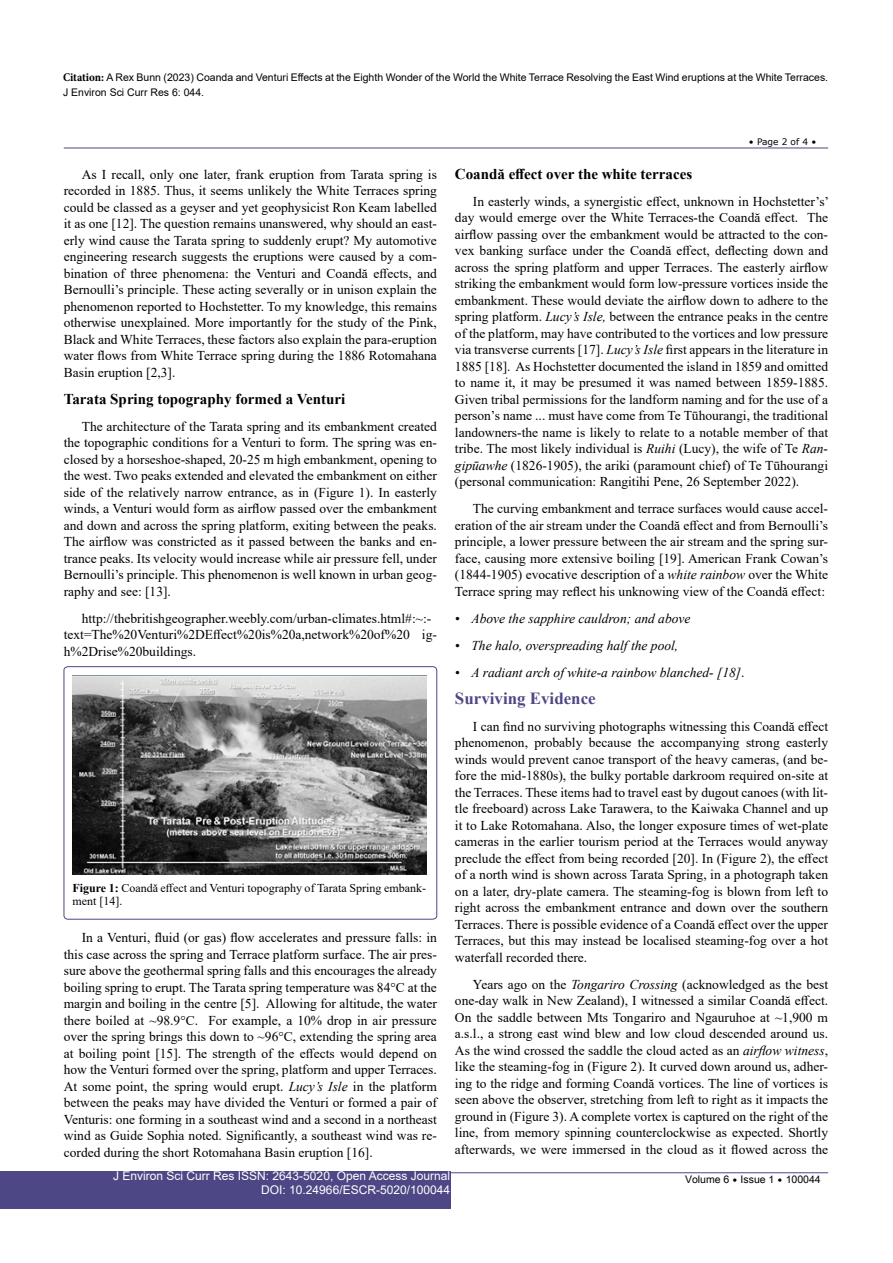
<style>
.page{position:relative;width:893px;height:1263px;background:#fff}
.page>*{position:absolute;margin:0;border:0;box-sizing:border-box;transform-origin:0 0}
.t1{font:700 16.95px "Times New Roman";color:#4d4785}
.t2{font:700 15px "Times New Roman";color:#000}
.t3{font:13.5px/16.5px "Times New Roman";color:#000;text-align:justify}
.t4{font:italic 13.5px "Times New Roman";color:#000}
.t5{font:12px/14.2px "Arial";color:#fff;text-align:right}
.t6{font:12px/13.5px "Times New Roman";color:#000}
.t7{font:10.5px/15px "Arial";color:#000}
.t8{font:10.5px "Arial Unicode MS";color:#000}
.t9{font:9px "MS Reference Sans Serif";color:#000}
.s1{font-family:"Minion Pro";font-weight:700;font-stretch:condensed;font-size:12px}
.s2{font-weight:700}
.s3{font-style:italic}
.s4{font-style:normal}
.s5{font-family:"MS Reference Sans Serif";font-size:9px}
</style>
<div class="page">
<hr style="left:64px;top:148px;width:764px;height:1px;background:#4d4785">
<hr style="left:64px;top:1172px;width:764px;height:1px;background:#4d4785">
<div style="left:0;top:1171px;width:450px;height:38px;background:#4d4785"></div>
<svg style="left:64px;top:666px;width:373px;height:253px"></svg>
<img style="left:73px;top:676px;width:353px;height:198px">
<p class="t7" style="left:63px;top:69px;width:767px"><span class="s1">Citation:</span> A Rex Bunn (2023) Coanda and Venturi Effects at the Eighth Wonder of the World the White Terrace Resolving the East Wind eruptions at the White Terraces.<br>J Environ Sci Curr Res 6: 044.</p>
<p class="t3" style="left:64px;top:166px;width:375px;text-indent:18px">As I recall, only one later, frank eruption from Tarata spring is recorded in 1885. Thus, it seems unlikely the White Terraces spring could be classed as a geyser and yet geophysicist Ron Keam labelled it as one [12]. The question remains unanswered, why should an east&shy;erly wind cause the Tarata spring to suddenly erupt? My automotive engineering research suggests the eruptions were caused by a com&shy;bination of three phenomena: the Venturi and Coandă effects, and Bernoulli’s principle. These acting severally or in unison explain the phenomenon reported to Hochstetter. To my knowledge, this remains otherwise unexplained. More importantly for the study of the Pink, Black and White Terraces, these factors also explain the para-eruption water flows from White Terrace spring during the 1886 Rotomahana Basin eruption [2,3].</p>
<p class="t2" style="left:64px;top:388px;width:283px">Tarata Spring topography formed a Venturi</p>
<p class="t3" style="left:64px;top:418px;width:375px;text-indent:18px">The architecture of the Tarata spring and its embankment created the topographic conditions for a Venturi to form. The spring was en&shy;closed by a horseshoe-shaped, 20-25 m high embankment, opening to the west. Two peaks extended and elevated the embankment on either side of the relatively narrow entrance, as in (Figure 1). In easterly winds, a Venturi would form as airflow passed over the embankment and down and across the spring platform, exiting between the peaks.<br>The airflow was constricted as it passed between the banks and en&shy;trance peaks. Its velocity would increase while air pressure fell, under Bernoulli’s principle. This phenomenon is well known in urban geog&shy;raphy and see: [13].</p>
<p class="t3" style="left:64px;top:610px;width:375px;text-align:left;text-indent:18px">http://thebritishgeographer.weebly.com/urban-climates.html#:~:- text=The%20Venturi%2DEffect%20is%20a,network%20of%20 ig&shy;h%2Drise%20buildings.</p>
<p class="t6" style="left:72px;top:880px;width:355px"><span class="s2">Figure 1:</span> Coandă effect and Venturi topography of Tarata Spring embank&shy;ment [14].</p>
<p class="t3" style="left:64px;top:929px;width:375px;text-indent:18px">In a Venturi, fluid (or gas) flow accelerates and pressure falls: in this case across the spring and Terrace platform surface. The air pres&shy;sure above the geothermal spring falls and this encourages the already boiling spring to erupt. The Tarata spring temperature was 84°C at the margin and boiling in the centre [5]. Allowing for altitude, the water there boiled at ~98.9°C. For example, a 10% drop in air pressure over the spring brings this down to ~96°C, extending the spring area at boiling point [15]. The strength of the effects would depend on how the Venturi formed over the spring, platform and upper Terraces.<br>At some point, the spring would erupt. <span class="s3">Lucy’s Isle</span> in the platform between the peaks may have divided the Venturi or formed a pair of Venturis: one forming in a southeast wind and a second in a northeast wind as Guide Sophia noted. Significantly, a southeast wind was re&shy;corded during the short Rotomahana Basin eruption [16].</p>
<p class="t9" style="left:749px;top:136px;width:69px">• Page 2 of 4 •</p>
<p class="t2" style="left:455px;top:163px;width:239px">Coandă effect over the white terraces</p>
<p class="t3" style="left:455px;top:193px;width:376px;text-indent:18px">In easterly winds, a synergistic effect, unknown in Hochstetter’s’ day would emerge over the White Terraces-the Coandă effect. The airflow passing over the embankment would be attracted to the con&shy;vex banking surface under the Coandă effect, deflecting down and across the spring platform and upper Terraces. The easterly airflow striking the embankment would form low-pressure vortices inside the embankment. These would deviate the airflow down to adhere to the spring platform. <span class="s3">Lucy’s Isle,</span> between the entrance peaks in the centre of the platform, may have contributed to the vortices and low pressure via transverse currents [17]. <span class="s3">Lucy’s Isle</span> first appears in the literature in 1885 [18]. As Hochstetter documented the island in 1859 and omitted to name it, it may be presumed it was named between 1859-1885.<br>Given tribal permissions for the landform naming and for the use of a person’s name ... must have come from Te Tūhourangi, the traditional landowners-the name is likely to relate to a notable member of that tribe. The most likely individual is <span class="s3">Ruihi</span> (Lucy), the wife of Te <span class="s3">Ran&shy;gipūawhe</span> (1826-1905), the ariki (paramount chief) of Te Tūhourangi (personal communication: Rangitihi Pene, 26 September 2022).</p>
<p class="t3" style="left:455px;top:500px;width:375px;text-indent:18px">The curving embankment and terrace surfaces would cause accel&shy;eration of the air stream under the Coandă effect and from Bernoulli’s principle, a lower pressure between the air stream and the spring sur&shy;face, causing more extensive boiling [19]. American Frank Cowan’s (1844-1905) evocative description of a <span class="s3">white rainbow</span> over the White Terrace spring may reflect his unknowing view of the Coandă effect:</p>
<p class="t4" style="left:455px;top:609px;width:237px">• Above the sapphire cauldron; and above</p>
<p class="t4" style="left:455px;top:636px;width:225px">• The halo, overspreading half the pool,</p>
<p class="t4" style="left:455px;top:663px;width:291px">• A radiant arch of white-a rainbow blanched- [18]<span class="s4">.</span></p>
<p class="t1" style="left:455px;top:686px;width:142px">Surviving Evidence</p>
<p class="t3" style="left:455px;top:718px;width:375px;text-indent:18px">I can find no surviving photographs witnessing this Coandă effect phenomenon, probably because the accompanying strong easterly winds would prevent canoe transport of the heavy cameras, (and be&shy;fore the mid-1880s), the bulky portable darkroom required on-site at the Terraces. These items had to travel east by dugout canoes (with lit&shy;tle freeboard) across Lake Tarawera, to the Kaiwaka Channel and up it to Lake Rotomahana. Also, the longer exposure times of wet-plate cameras in the earlier tourism period at the Terraces would anyway preclude the effect from being recorded [20]. In (Figure 2), the effect of a north wind is shown across Tarata Spring, in a photograph taken on a later, dry-plate camera. The steaming-fog is blown from left to right across the embankment entrance and down over the southern Terraces. There is possible evidence of a Coandă effect over the upper Terraces, but this may instead be localised steaming-fog over a hot waterfall recorded there.</p>
<p class="t3" style="left:455px;top:976px;width:375px;text-indent:18px">Years ago on the <span class="s3">Tongariro Crossing</span> (acknowledged as the best one-day walk in New Zealand), I witnessed a similar Coandă effect.<br>On the saddle between Mts Tongariro and Ngauruhoe at ~1,900 m a.s.l., a strong east wind blew and low cloud descended around us.<br>As the wind crossed the saddle the cloud acted as an <span class="s3">airflow witness</span>, like the steaming-fog in (Figure 2). It curved down around us, adher&shy;ing to the ridge and forming Coandă vortices. The line of vortices is seen above the observer, stretching from left to right as it impacts the ground in (Figure 3). A complete vortex is captured on the right of the line, from memory spinning counterclockwise as expected. Shortly afterwards, we were immersed in the cloud as it flowed across the</p>
<p class="t5" style="left:113px;top:1168px;width:338px">J Environ Sci Curr Res ISSN: 2643-5020, Open Access Journal<br>DOI: 10.24966/ESCR-5020/100044</p>
<p class="t8" style="left:685px;top:1172px;width:137px">Volume 6 <span class="s5">•</span> Issue 1 <span class="s5">•</span> 100044</p>
</div>
